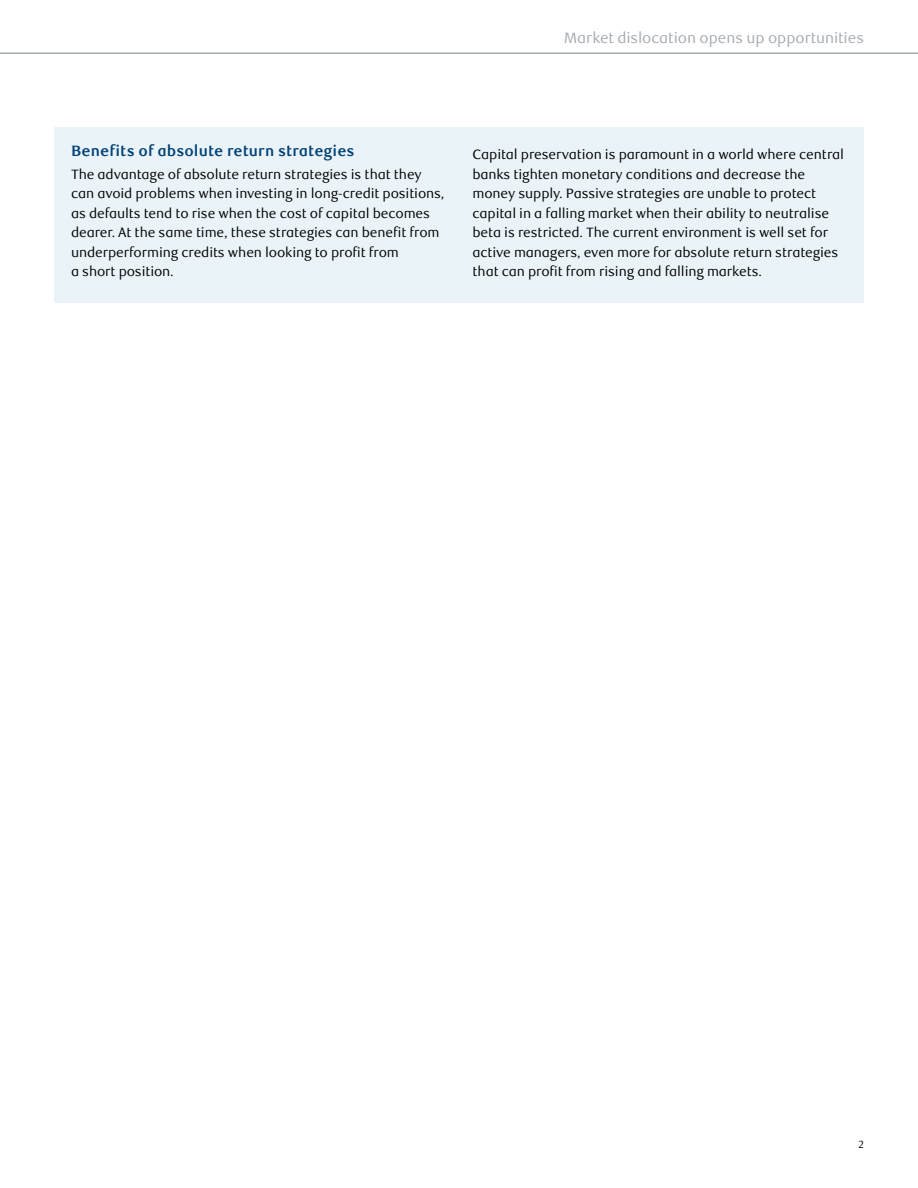
<style>
.page{position:relative;width:918px;height:1188px;background:#fff}
.page>*{position:absolute;margin:0;border:0;box-sizing:border-box;transform-origin:0 0}
.t1{font:15px "RBC Text";letter-spacing:-.005em;color:#a4abb1}
.Factsheet__Body_Copy{font:700 15px "RBC Text";letter-spacing:.005em;color:#004177}
.Factsheet__Body_Copy-2{font:13.5px/19.5px "RBC Text";letter-spacing:-.01em;color:#000}
.t2{font:10.5px "RBC Text";color:#000}
</style>
<div class="page">
<div style="left:54px;top:127px;width:810px;height:176px;background:#eaf3f7"></div>
<hr style="left:0;top:52px;width:918px;height:2px;background:#a4abb1">
<p class="t1" style="left:564px;top:29px;width:302px">Market dislocation opens up opportunities</p>
<p class="Factsheet__Body_Copy" style="left:71px;top:142px;width:285px">Benefits of absolute return strategies</p>
<p class="Factsheet__Body_Copy-2" style="left:71px;top:165px;width:375px">The advantage of absolute return strategies is that they can avoid problems when investing in long-credit positions, as defaults tend to rise when the cost of capital becomes dearer. At the same time, these strategies can benefit from underperforming credits when looking to profit from<br>a short position.</p>
<p class="Factsheet__Body_Copy-2" style="left:472px;top:145px;width:373px">Capital preservation is paramount in a world where central banks tighten monetary conditions and decrease the money supply. Passive strategies are unable to protect capital in a falling market when their ability to neutralise beta is restricted. The current environment is well set for active managers, even more for absolute return strategies that can profit from rising and falling markets.</p>
<p class="t2" style="left:858px;top:1138px;width:7px">2</p>
</div>
